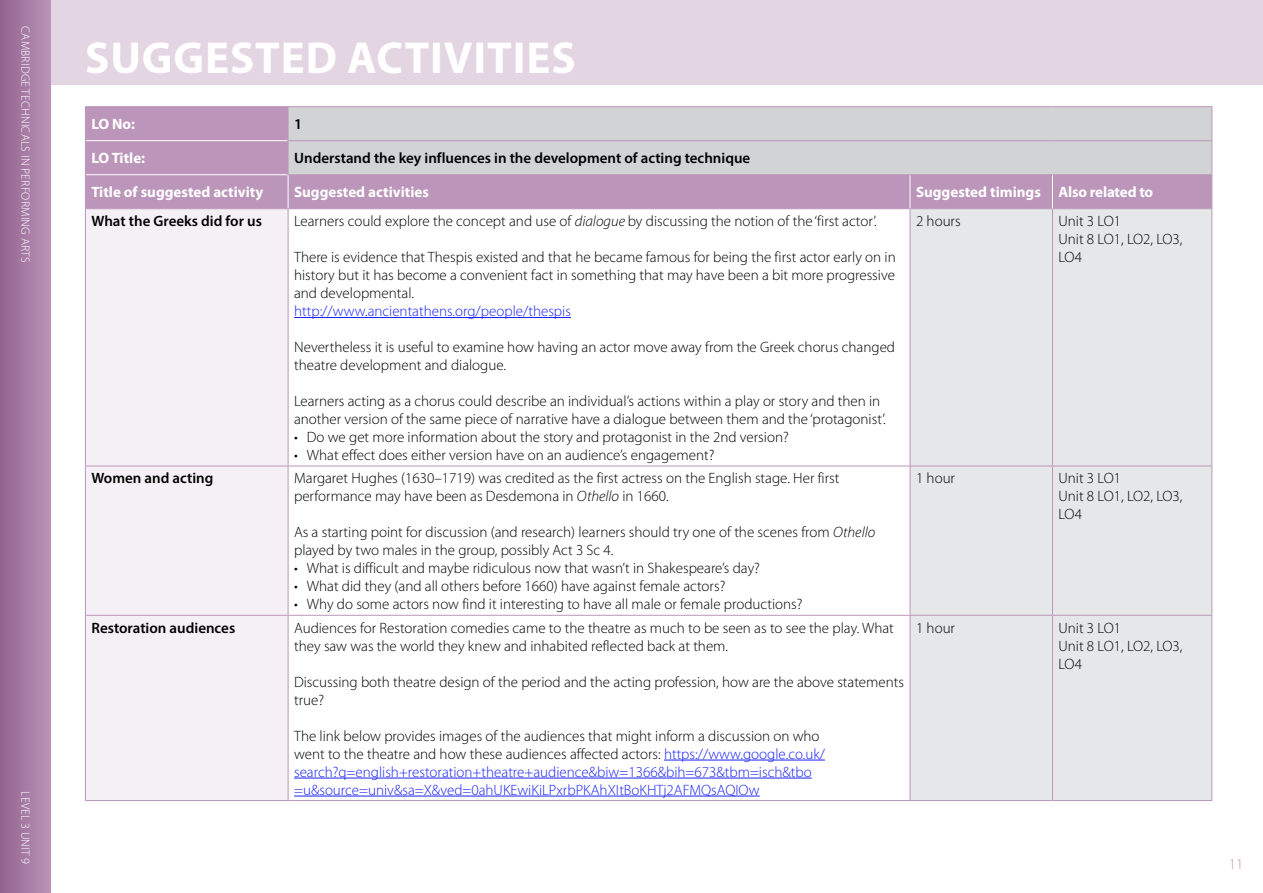
<style>
.page{position:relative;width:1263px;height:893px;background:#fff}
.page>*{position:absolute;margin:0;border:0;box-sizing:border-box;transform-origin:0 0}
.t1{font:700 45px "Myriad Pro";letter-spacing:.02em;color:#fff}
.Body_10pt{font:300 15px/18px "Myriad Pro";color:#000}
.Body_10pt-2{font:300 15px/18px "Myriad Pro";color:#1922fb}
.Body_10pt-3{font:600 15px "Myriad Pro";color:#000}
.Body_10pt-4{font:700 15px "Myriad Pro";color:#fff}
.t2{font:300 15px "Myriad Pro";color:#bc96ba}
.t3{font:300 12px "Myriad Pro";letter-spacing:.02em;color:#fff}
.s1{font-style:italic}
.s2{color:#000}
</style>
<div class="page">
<div style="left:0;top:0;width:51px;height:893px;background:linear-gradient(to right,#92628f,#ba94b8)"></div>
<div style="left:51px;top:0;width:1212px;height:85px;background:#e4d5e3"></div>
<div style="left:86px;top:107px;width:1125px;height:101px;background:#bc96ba"></div>
<div style="left:289px;top:107px;width:922px;height:67px;background:#d1d3d4"></div>
<div style="left:86px;top:209px;width:202px;height:591px;background:#f5f0f5"></div>
<div style="left:911px;top:209px;width:300px;height:591px;background:#e6e7e8"></div>
<hr style="left:1052px;top:209px;width:1px;height:257px;background:#bc96ba">
<hr style="left:85px;top:466px;width:203px;height:1px;background:#bc96ba">
<hr style="left:288px;top:466px;width:622px;height:1px;background:#bc96ba">
<hr style="left:910px;top:466px;width:142px;height:1px;background:#bc96ba">
<hr style="left:1052px;top:466px;width:160px;height:1px;background:#bc96ba">
<hr style="left:1052px;top:466px;width:1px;height:149px;background:#bc96ba">
<hr style="left:85px;top:615px;width:203px;height:1px;background:#bc96ba">
<hr style="left:288px;top:615px;width:622px;height:1px;background:#bc96ba">
<hr style="left:910px;top:615px;width:142px;height:1px;background:#bc96ba">
<hr style="left:1052px;top:615px;width:160px;height:1px;background:#bc96ba">
<hr style="left:1052px;top:616px;width:1px;height:184px;background:#bc96ba">
<hr style="left:85px;top:208px;width:203px;height:1px;background:#bc96ba">
<hr style="left:85px;top:209px;width:1px;height:257px;background:#bc96ba">
<hr style="left:288px;top:208px;width:622px;height:1px;background:#bc96ba">
<hr style="left:288px;top:209px;width:1px;height:257px;background:#bc96ba">
<hr style="left:910px;top:208px;width:142px;height:1px;background:#bc96ba">
<hr style="left:910px;top:209px;width:1px;height:257px;background:#bc96ba">
<hr style="left:1052px;top:208px;width:160px;height:1px;background:#bc96ba">
<hr style="left:1211px;top:209px;width:1px;height:257px;background:#bc96ba">
<hr style="left:85px;top:466px;width:1px;height:149px;background:#bc96ba">
<hr style="left:288px;top:466px;width:1px;height:149px;background:#bc96ba">
<hr style="left:910px;top:466px;width:1px;height:149px;background:#bc96ba">
<hr style="left:1211px;top:466px;width:1px;height:149px;background:#bc96ba">
<hr style="left:85px;top:616px;width:1px;height:184px;background:#bc96ba">
<hr style="left:288px;top:616px;width:1px;height:184px;background:#bc96ba">
<hr style="left:910px;top:616px;width:1px;height:184px;background:#bc96ba">
<hr style="left:1211px;top:616px;width:1px;height:184px;background:#bc96ba">
<hr style="left:86px;top:140px;width:202px;height:1px;background:#fff">
<hr style="left:86px;top:174px;width:202px;height:1px;background:#fff">
<hr style="left:288px;top:175px;width:1px;height:33px;background:#fff">
<hr style="left:910px;top:175px;width:1px;height:33px;background:#fff">
<hr style="left:1052px;top:175px;width:1px;height:33px;background:#fff">
<hr style="left:85px;top:107px;width:1px;height:34px;background:#bc96ba">
<hr style="left:85px;top:106px;width:203px;height:1px;background:#bc96ba">
<hr style="left:288px;top:107px;width:1px;height:33px;background:#bc96ba">
<hr style="left:288px;top:106px;width:622px;height:1px;background:#bc96ba">
<hr style="left:910px;top:106px;width:142px;height:1px;background:#bc96ba">
<hr style="left:1052px;top:106px;width:160px;height:1px;background:#bc96ba">
<hr style="left:1211px;top:107px;width:1px;height:33px;background:#bc96ba">
<hr style="left:85px;top:141px;width:1px;height:34px;background:#bc96ba">
<hr style="left:288px;top:141px;width:1px;height:33px;background:#bc96ba">
<hr style="left:288px;top:140px;width:622px;height:1px;background:#bc96ba">
<hr style="left:910px;top:140px;width:142px;height:1px;background:#bc96ba">
<hr style="left:1052px;top:140px;width:160px;height:1px;background:#bc96ba">
<hr style="left:1211px;top:141px;width:1px;height:33px;background:#bc96ba">
<hr style="left:85px;top:175px;width:1px;height:33px;background:#bc96ba">
<hr style="left:288px;top:174px;width:622px;height:1px;background:#bc96ba">
<hr style="left:288px;top:800px;width:622px;height:1px;background:#bc96ba">
<hr style="left:910px;top:174px;width:142px;height:1px;background:#bc96ba">
<hr style="left:910px;top:800px;width:142px;height:1px;background:#bc96ba">
<hr style="left:1052px;top:174px;width:160px;height:1px;background:#bc96ba">
<hr style="left:1052px;top:800px;width:160px;height:1px;background:#bc96ba">
<hr style="left:1211px;top:175px;width:1px;height:33px;background:#bc96ba">
<hr style="left:85px;top:800px;width:203px;height:1px;background:#bc96ba">
<hr style="left:294px;top:317px;width:277px;height:1px;background:#1922fb">
<hr style="left:664px;top:760px;width:161px;height:1px;background:#1922fb">
<hr style="left:294px;top:778px;width:518px;height:1px;background:#1922fb">
<hr style="left:294px;top:796px;width:466px;height:1px;background:#1922fb">
<p class="t3" style="left:32px;top:26px;width:238px;rotate:90deg">CAMBRIDGE TECHNICALS IN PERFORMING ARTS</p>
<p class="t3" style="left:32px;top:791px;width:75px;rotate:90deg">LEVEL 3 UNIT 9</p>
<p class="t1" style="left:85px;top:28px;width:492px">SUGGESTED ACTIVITIES</p>
<p class="Body_10pt-4" style="left:91px;top:114px;width:45px">LO No:</p>
<p class="Body_10pt-3" style="left:294px;top:115px;width:10px">1</p>
<p class="Body_10pt-4" style="left:91px;top:148px;width:55px">LO Title:</p>
<p class="Body_10pt-3" style="left:294px;top:149px;width:458px">Understand the key influences in the development of acting technique</p>
<p class="Body_10pt-4" style="left:91px;top:183px;width:173px">Title of suggested activity</p>
<p class="Body_10pt-4" style="left:294px;top:183px;width:136px">Suggested activities</p>
<p class="Body_10pt-4" style="left:916px;top:183px;width:126px">Suggested timings</p>
<p class="Body_10pt-4" style="left:1058px;top:183px;width:96px">Also related to</p>
<p class="Body_10pt-3" style="left:91px;top:211px;width:172px">What the Greeks did for us</p>
<p class="Body_10pt" style="left:294px;top:212px;width:584px">Learners could explore the concept and use of <span class="s1">dialogue</span> by discussing the notion of the ‘first actor’.</p>
<p class="Body_10pt" style="left:294px;top:248px;width:603px;text-align:justify">There is evidence that Thespis existed and that he became famous for being the first actor early on in history but it has become a convenient fact in something that may have been a bit more progressive and developmental.</p>
<p class="Body_10pt-2" style="left:294px;top:302px;width:278px">http://www.ancientathens.org/people/thespis</p>
<p class="Body_10pt" style="left:294px;top:338px;width:602px">Nevertheless it is useful to examine how having an actor move away from the Greek chorus changed theatre development and dialogue.</p>
<p class="Body_10pt" style="left:294px;top:392px;width:593px">Learners acting as a chorus could describe an individual’s actions within a play or story and then in another version of the same piece of narrative have a dialogue between them and the ‘protagonist’.</p>
<p class="Body_10pt" style="left:294px;top:428px;width:496px">• Do we get more information about the story and protagonist in the 2nd version?</p>
<p class="Body_10pt" style="left:294px;top:446px;width:422px">• What effect does either version have on an audience’s engagement?</p>
<p class="Body_10pt" style="left:916px;top:212px;width:46px">2 hours</p>
<p class="Body_10pt" style="left:1058px;top:212px;width:64px">Unit 3 LO1</p>
<p class="Body_10pt" style="left:1058px;top:230px;width:126px">Unit 8 LO1, LO2, LO3,<br>LO4</p>
<p class="Body_10pt-3" style="left:91px;top:469px;width:123px">Women and acting</p>
<p class="Body_10pt" style="left:294px;top:469px;width:547px">Margaret Hughes (1630–1719) was credited as the first actress on the English stage. Her first performance may have been as Desdemona in <span class="s1">Othello</span> in 1660.</p>
<p class="Body_10pt" style="left:294px;top:523px;width:583px">As a starting point for discussion (and research) learners should try one of the scenes from <span class="s1">Othello </span>played by two males in the group, possibly Act 3 Sc 4.</p>
<p class="Body_10pt" style="left:294px;top:559px;width:467px">• What is difficult and maybe ridiculous now that wasn’t in Shakespeare’s day?</p>
<p class="Body_10pt" style="left:294px;top:577px;width:433px">• What did they (and all others before 1660) have against female actors?</p>
<p class="Body_10pt" style="left:294px;top:595px;width:510px">• Why do some actors now find it interesting to have all male or female productions?</p>
<p class="Body_10pt-3" style="left:91px;top:618px;width:145px">Restoration audiences</p>
<p class="Body_10pt" style="left:294px;top:619px;width:601px">Audiences for Restoration comedies came to the theatre as much to be seen as to see the play. What they saw was the world they knew and inhabited reflected back at them.</p>
<p class="Body_10pt" style="left:294px;top:673px;width:611px">Discussing both theatre design of the period and the acting profession, how are the above statements true?</p>
<p class="Body_10pt-2" style="left:294px;top:727px;width:532px"><span class="s2">The link below provides images of the audiences that might inform a discussion on who went to the theatre and how these audiences affected actors:</span> https://www.google.co.uk/ search?q=english+restoration+theatre+audience&amp;biw=1366&amp;bih=673&amp;tbm=isch&amp;tbo =u&amp;source=univ&amp;sa=X&amp;ved=0ahUKEwiKiLPxrbPKAhXItBoKHTj2AFMQsAQIOw</p>
<p class="Body_10pt" style="left:916px;top:469px;width:41px">1 hour</p>
<p class="Body_10pt" style="left:1058px;top:469px;width:64px">Unit 3 LO1</p>
<p class="Body_10pt" style="left:1058px;top:487px;width:126px">Unit 8 LO1, LO2, LO3,<br>LO4</p>
<p class="Body_10pt" style="left:916px;top:619px;width:41px">1 hour</p>
<p class="Body_10pt" style="left:1058px;top:619px;width:64px">Unit 3 LO1</p>
<p class="Body_10pt" style="left:1058px;top:637px;width:126px">Unit 8 LO1, LO2, LO3,<br>LO4</p>
<p class="t2" style="left:1229px;top:855px;width:16px">11</p>
</div>
